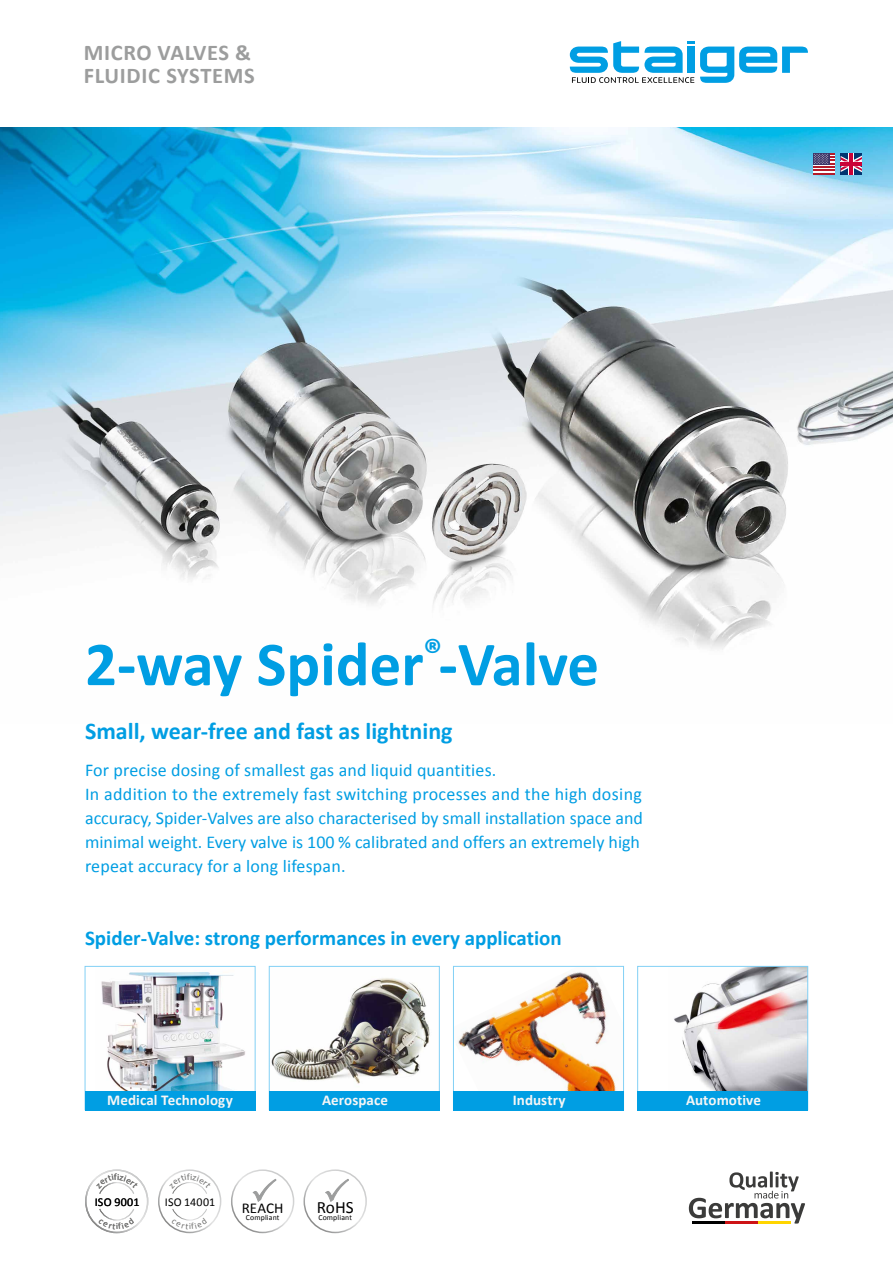
<style>
.page{position:relative;width:893px;height:1263px;background:#fff}
.page>*{position:absolute;margin:0;border:0;box-sizing:border-box;transform-origin:0 0}
.t1{font:700 63px "Calibri";color:#009ee3}
.t2{font:700 24px "Calibri";color:#009ee3}
.t3{font:700 22.5px/22.5px "Calibri";letter-spacing:.03em;color:#9c9d9d}
.t4{font:700 21px "Calibri";color:#009ee3}
.t5{font:18px/24px "Calibri";color:#009ee3}
.t6{font:17.25px "Calibri";color:#000}
.t7{font:700 15px "Calibri";letter-spacing:.005em;color:#f6f6f6}
.t8{font:15px "Calibri";color:#000}
.t9{font:12px "Calibri";letter-spacing:.02em;color:#000}
.t10{font:7.8px "Calibri";letter-spacing:.02em;color:#000}
</style>
<div class="page">
<svg style="left:570px;top:41px;width:238px;height:42px"></svg>
<hr style="left:692px;top:1221px;width:33px;height:3px;background:#000">
<hr style="left:725px;top:1221px;width:33px;height:3px;background:#cd1316">
<hr style="left:758px;top:1221px;width:33px;height:3px;background:#ffd500">
<svg style="left:689px;top:1171px;width:116px;height:52px"></svg>
<img style="left:0;top:128px;width:893px;height:522px">
<img style="left:101px;top:972px;width:144px;height:119px">
<div style="left:85px;top:966px;width:170px;height:144px;border:1px solid #82d0f5"></div>
<div style="left:85px;top:1091px;width:170px;height:19px;background:#009ee3"></div>
<img style="left:271px;top:978px;width:159px;height:106px">
<div style="left:269px;top:966px;width:170px;height:144px;border:1px solid #82d0f5"></div>
<div style="left:269px;top:1091px;width:170px;height:19px;background:#009ee3"></div>
<img style="left:674px;top:968px;width:132px;height:123px">
<div style="left:637px;top:966px;width:171px;height:144px;border:1px solid #82d0f5"></div>
<div style="left:638px;top:1091px;width:170px;height:19px;background:#009ee3"></div>
<img style="left:458px;top:972px;width:158px;height:119px">
<div style="left:453px;top:966px;width:171px;height:144px;border:1px solid #82d0f5"></div>
<div style="left:453px;top:1091px;width:170px;height:19px;background:#009ee3"></div>
<div style="left:158px;top:1169px;width:63px;height:64px;border:2px solid #fff;border-radius:50%"></div>
<svg style="left:841px;top:153px;width:21px;height:21px"></svg>
<div style="left:813px;top:153px;width:21px;height:21px;background:#fff"></div>
<hr style="left:813px;top:153px;width:21px;height:2px;background:#b31c2a">
<hr style="left:813px;top:163px;width:21px;height:2px;background:#b31c2a">
<hr style="left:813px;top:166px;width:21px;height:2px;background:#b31c2a">
<hr style="left:813px;top:169px;width:21px;height:2px;background:#b31c2a">
<svg style="left:813px;top:173px;width:21px;height:1px"></svg>
<div style="left:813px;top:153px;width:16px;height:12px;background:#3d3669"></div>
<svg style="left:814px;top:154px;width:20px;height:10px"></svg>
<div style="left:85px;top:1169px;width:63px;height:64px;border:2px solid #fff;border-radius:50%"></div>
<div style="left:303px;top:1169px;width:64px;height:64px;border:2px solid #fff;border-radius:50%"></div>
<svg style="left:325px;top:1179px;width:24px;height:23px"></svg>
<div style="left:231px;top:1169px;width:63px;height:64px;border:2px solid #fff;border-radius:50%"></div>
<svg style="left:252px;top:1179px;width:25px;height:23px"></svg>
<svg style="left:169px;top:1173px;width:42px;height:21px"></svg>
<svg style="left:171px;top:1209px;width:37px;height:20px"></svg>
<svg style="left:96px;top:1173px;width:42px;height:21px"></svg>
<svg style="left:98px;top:1209px;width:37px;height:20px"></svg>
<p class="t3" style="left:84px;top:41px;width:173px">MICRO VALVES &amp;<br>FLUIDIC SYSTEMS</p>
<h1 class="t1" style="left:85px;top:624px;width:515px">2-way Spider<sup>®</sup>-Valve</h1>
<h2 class="t2" style="left:85px;top:716px;width:369px">Small, wear-free and fast as lightning</h2>
<p class="t5" style="left:85px;top:758px;width:559px">For precise dosing of smallest gas and liquid quantities.<br>In addition to the extremely fast switching processes and the high dosing accuracy, Spider-Valves are also characterised by small installation space and minimal weight. Every valve is 100 % calibrated and offers an extremely high repeat accuracy for a long lifespan.</p>
<p class="t4" style="left:85px;top:924px;width:478px">Spider-Valve: strong performances in every application</p>
<p class="t7" style="left:107px;top:1091px;width:127px">Medical Technology</p>
<p class="t7" style="left:322px;top:1091px;width:67px">Aerospace</p>
<p class="t7" style="left:513px;top:1091px;width:54px">Industry</p>
<p class="t7" style="left:686px;top:1091px;width:76px">Automotive</p>
<p class="t9" style="left:165px;top:1194px;width:52px">ISO 14001</p>
<p class="t9" style="left:95px;top:1194px;width:46px">ISO 9001</p>
<p class="t6" style="left:317px;top:1196px;width:38px">RoHS</p>
<p class="t10" style="left:318px;top:1212px;width:35px">Compliant</p>
<p class="t8" style="left:242px;top:1198px;width:43px">REACH</p>
<p class="t10" style="left:246px;top:1212px;width:35px">Compliant</p>
</div>
